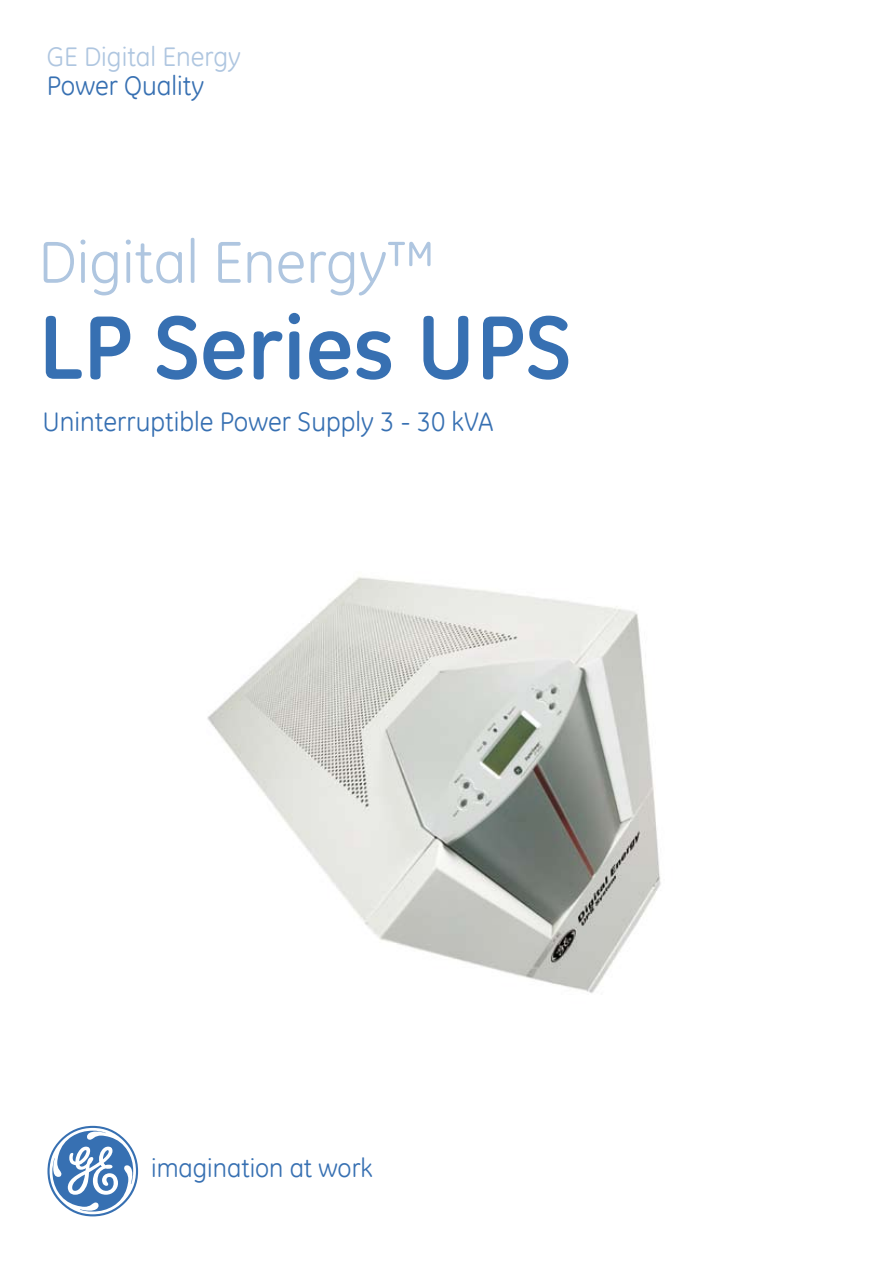
<style>
.page{position:relative;width:893px;height:1263px;background:#fff}
.page>*{position:absolute;margin:0;border:0;box-sizing:border-box;transform-origin:0 0}
.t1{font:700 91.5px "GE Inspira";color:#3770b2}
.t2{font:60px "GE Inspira";color:#afc6e0}
.t3{font:27px "GE Inspira";color:#3770b2}
.t4{font:27px "GE Inspira";color:#afc6e0}
.t5{font:26.25px "GE Inspira";color:#3770b2}
</style>
<div class="page">
<img style="left:207px;top:577px;width:454px;height:416px">
<svg style="left:47px;top:1126px;width:91px;height:90px"></svg>
<p class="t4" style="left:47px;top:40px;width:196px">GE Digital Energy</p>
<p class="t3" style="left:47px;top:68px;width:159px">Power Quality</p>
<h2 class="t2" style="left:38px;top:223px;width:399px">Digital Energy™</h2>
<h1 class="t1" style="left:38px;top:288px;width:535px">LP Series UPS</h1>
<p class="t3" style="left:43px;top:405px;width:452px">Uninterruptible Power Supply 3 - 30 kVA</p>
<p class="t5" style="left:151px;top:1151px;width:223px">imagination at work</p>
</div>
